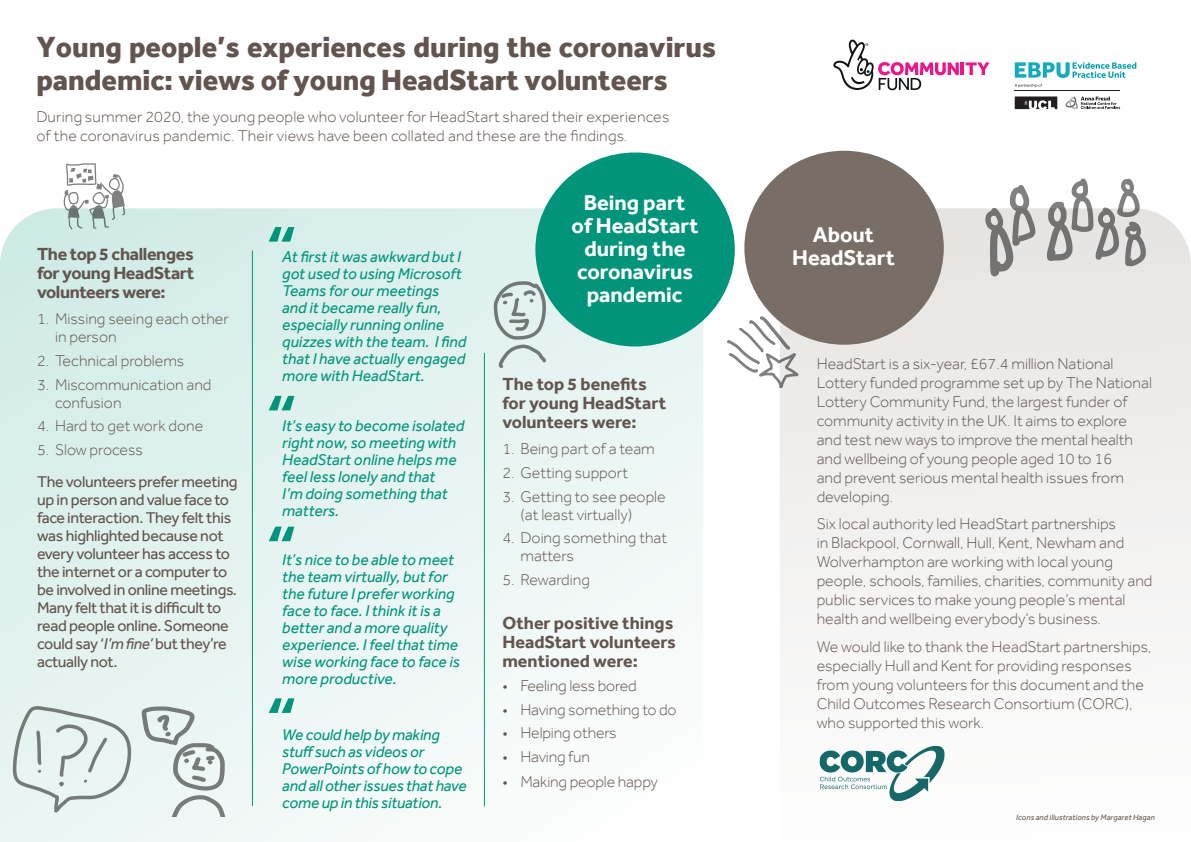
<style>
.page{position:relative;width:1191px;height:842px;background:#fff}
.page>*{position:absolute;margin:0;border:0;box-sizing:border-box;transform-origin:0 0}
.t1{font:italic 500 69px "Effra";color:#00957a}
.t2{font:800 30px/33px "Effra";color:#62544e}
.t3{font:700 22px/23px "Effra";color:#fff;text-align:center}
.t4{font:700 18px/19px "Effra";color:#62544e}
.t5{font:300 16px/19px "Effra";color:#62544e}
.t6{font:italic 16px/17px "Effra";color:#00957a}
.t7{font:16px/18px "Effra";letter-spacing:-.02em;color:#62544e}
.t8{font:italic 8px "Effra";letter-spacing:.01em;color:#62544e}
.t9{font:700 4.8px/4.8px "Arial";color:#000}
.t10{font:700 3.9px "Arial";color:#000}
.s1{font-style:italic}
</style>
<div class="page">
<svg style="left:0;top:208px;width:703px;height:634px;fill:#e6f4f1"></svg>
<svg style="left:13px;top:706px;width:118px;height:107px;background:#d7e3e1"></svg>
<hr style="left:252px;top:250px;width:1px;height:556px;background:#00957a">
<svg style="left:64px;top:163px;width:61px;height:66px"></svg>
<div style="left:780px;top:208px;width:411px;height:426px;background:#efeeed"></div>
<svg style="left:985px;top:185px;width:50px;height:91px"></svg>
<svg style="left:1047px;top:178px;width:98px;height:88px"></svg>
<svg style="left:142px;top:706px;width:84px;height:110px;background:#d3dddb"></svg>
<div style="left:535px;top:152px;width:200px;height:194px;background:#00957a;border-radius:50%"></div>
<svg style="left:494px;top:281px;width:52px;height:87px;background:#c4d3d0"></svg>
<svg style="left:727px;top:316px;width:71px;height:72px"></svg>
<hr style="left:484px;top:353px;width:1px;height:453px;background:#00957a">
<img style="left:819px;top:745px;width:126px;height:57px">
<div style="left:744px;top:151px;width:199px;height:194px;background:#796e65;border-radius:50%"></div>
<hr style="left:1014px;top:90px;width:106px;height:1px;background:#231f20">
<svg style="left:1014px;top:84px;width:28px;height:3px"></svg>
<svg style="left:1014px;top:96px;width:43px;height:13px"></svg>
<svg style="left:1065px;top:97px;width:55px;height:12px"></svg>
<svg style="left:1014px;top:62px;width:122px;height:16px"></svg>
<hr style="left:960px;top:62px;width:4px;height:13px;background:#e9178a">
<svg style="left:965px;top:62px;width:24px;height:13px"></svg>
<svg style="left:833px;top:40px;width:125px;height:50px"></svg>
<p class="t2" style="left:36px;top:30px;width:681px">Young people’s experiences during the coronavirus pandemic: views of young HeadStart volunteers</p>
<p class="t5" style="left:36px;top:107px;width:634px">During summer 2020, the young people who volunteer for HeadStart shared their experiences of the coronavirus pandemic. Their views have been collated and these are the findings.</p>
<p class="t4" style="left:37px;top:244px;width:159px;text-align:justify">The top 5 challenges for young HeadStart volunteers were:</p>
<p class="t5" style="left:55px;top:310px;width:175px;line-height:18px;text-indent:-18px">1. Missing seeing each other in person</p>
<p class="t5" style="left:37px;top:351px;width:149px">2. Technical problems</p>
<p class="t5" style="left:55px;top:375px;width:158px;line-height:18px;text-indent:-18px">3. Miscommunication and confusion</p>
<p class="t5" style="left:37px;top:416px;width:168px">4. Hard to get work done</p>
<p class="t5" style="left:37px;top:440px;width:107px">5. Slow process</p>
<p class="t7" style="left:37px;top:473px;width:202px">The volunteers prefer meeting up in person and value face to face interaction. They felt this was highlighted because not every volunteer has access to the internet or a computer to be involved in online meetings.<br>Many felt that it is difficult to read people online. Someone could say ‘<span class="s1">I’m fine’</span> but they’re actually not.</p>
<p class="t10" style="left:57px;top:249px;width:42px">from the Noun Project</p>
<p class="t1" style="left:261px;top:209px;width:32px">“</p>
<p class="t6" style="left:282px;top:248px;width:186px">At first it was awkward but I got used to using Microsoft<br>Teams for our meetings and it became really fun, especially running online quizzes with the team. I find that I have actually engaged more with HeadStart.</p>
<p class="t1" style="left:261px;top:378px;width:32px">“</p>
<p class="t6" style="left:282px;top:417px;width:184px">It’s easy to become isolated right now, so meeting with<br>HeadStart online helps me feel less lonely and that<br>I’m doing something that matters.</p>
<p class="t1" style="left:261px;top:508px;width:32px">“</p>
<p class="t6" style="left:282px;top:551px;width:179px">It’s nice to be able to meet the team virtually, but for the future I prefer working face to face. I think it is a better and a more quality experience. I feel that time wise working face to face is more productive.</p>
<p class="t1" style="left:261px;top:680px;width:32px">“</p>
<p class="t6" style="left:282px;top:726px;width:186px">We could help by making stuff such as videos or<br>PowerPoints of how to cope and all other issues that have come up in this situation.</p>
<p class="t3" style="left:571px;top:190px;width:128px">Being part of HeadStart during the coronavirus pandemic</p>
<p class="t4" style="left:502px;top:374px;width:165px">The top 5 benefits for young HeadStart volunteers were:</p>
<p class="t5" style="left:502px;top:439px;width:154px">1. Being part of a team</p>
<p class="t5" style="left:502px;top:463px;width:127px">2. Getting support</p>
<p class="t5" style="left:520px;top:487px;width:147px;line-height:18px;text-indent:-18px">3. Getting to see people (at least virtually)</p>
<p class="t5" style="left:520px;top:529px;width:148px;line-height:18px;text-indent:-18px">4. Doing something that matters</p>
<p class="t5" style="left:502px;top:570px;width:89px">5. Rewarding</p>
<p class="t4" style="left:502px;top:613px;width:175px">Other positive things<br>HeadStart volunteers mentioned were:</p>
<p class="t5" style="left:502px;top:676px;width:136px">• Feeling less bored</p>
<p class="t5" style="left:502px;top:700px;width:176px">• Having something to do</p>
<p class="t5" style="left:502px;top:723px;width:116px">• Helping others</p>
<p class="t5" style="left:502px;top:747px;width:89px">• Having fun</p>
<p class="t5" style="left:502px;top:772px;width:157px">• Making people happy</p>
<p class="t9" style="left:482px;top:383px;width:64px;rotate:-4deg">Created by Margaret Hagan from the Noun Project</p>
<p class="t3" style="left:813px;top:223px;width:63px">About</p>
<p class="t3" style="left:792px;top:246px;width:104px">HeadStart</p>
<p class="t5" style="left:816px;top:354px;width:337px">HeadStart is a six-year, £67.4 million National Lottery funded programme set up by The National Lottery Community Fund, the largest funder of community activity in the UK. It aims to explore and test new ways to improve the mental health and wellbeing of young people aged 10 to 16<br>and prevent serious mental health issues from developing.</p>
<p class="t5" style="left:816px;top:514px;width:337px">Six local authority led HeadStart partnerships<br>in Blackpool, Cornwall, Hull, Kent, Newham and Wolverhampton are working with local young people, schools, families, charities, community and public services to make young people’s mental health and wellbeing everybody’s business.</p>
<p class="t5" style="left:816px;top:637px;width:336px">We would like to thank the HeadStart partnerships, especially Hull and Kent for providing responses from young volunteers for this document and the Child Outcomes Research Consortium (CORC), who supported this work.</p>
<p class="t8" style="left:1016px;top:813px;width:140px">Icons and illustrations by Margaret Hagan</p>
</div>
